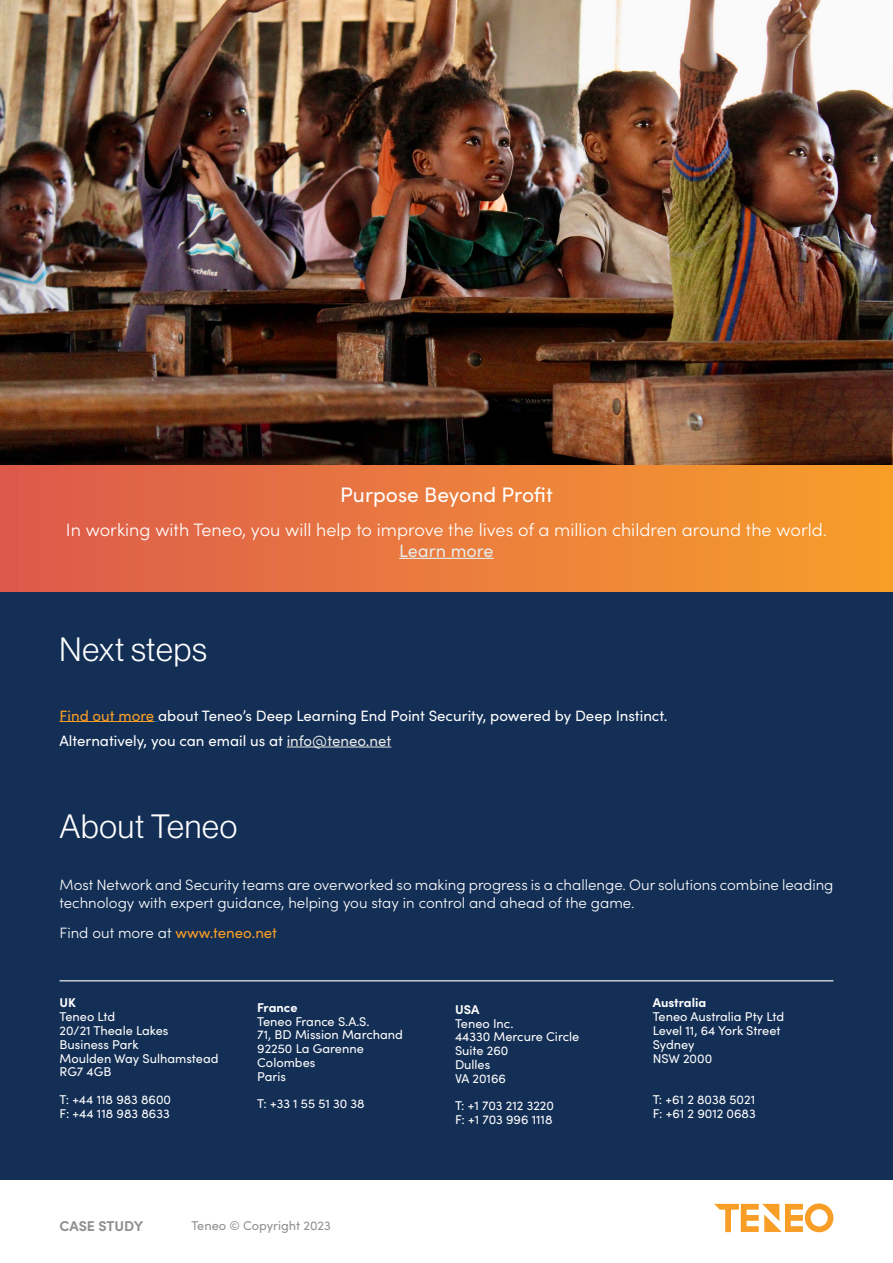
<style>
.page{position:relative;width:893px;height:1263px;background:#fff}
.page>*{position:absolute;margin:0;border:0;box-sizing:border-box;transform-origin:0 0}
.Body_copy_11pt{font:33px "N Haas Grotesk DS Pro 45 Lt";letter-spacing:.025em;color:#fff}
.Feature_title_-_Red{font:21px "Sofia Pro";color:#fff}
.Feature_title_-_Red-2{font:300 18px "Sofia Pro";color:#fff}
.Feature_title_-_Red-3{font:18px "Sofia Pro";color:#e8e9e7}
.Feature_title_-_Red-4{font:300 15px/18px "Sofia Pro";color:#fff}
.Body_copy_-_12pt_-_W{font:15px "Sofia Pro";color:#fff}
.t1{font:700 14.25px "Sofia Pro";color:#8e9092}
.t2{font:12.75px/27.6px "Sofia Pro";color:#fff}
.t3{font:700 12.75px "Sofia Pro";color:#fff}
.t4{font:12.75px "Sofia Pro";color:#8e9092}
.s1{color:#f89e26}
.s2{color:#e8e9e7}
.s3{font-weight:400;color:#f89e26}
</style>
<div class="page">
<svg style="left:714px;top:1203px;width:119px;height:29px"></svg>
<div style="left:0;top:591px;width:893px;height:589px;background:#142f55"></div>
<hr style="left:60px;top:980px;width:773px;height:1px;background:#fff">
<img style="left:0;top:0;width:893px;height:466px">
<div style="left:0;top:466px;width:893px;height:125px;background:linear-gradient(to right,#dc594e,#f89e2b)"></div>
<hr style="left:399px;top:558px;width:95px;height:1px;background:#e8e9e7">
<hr style="left:60px;top:721px;width:94px;height:1px;background:#f89e26">
<hr style="left:287px;top:746px;width:104px;height:1px;background:#e8e9e7">
<p class="Feature_title_-_Red" style="left:340px;top:479px;width:214px">Purpose Beyond Profit</p>
<p class="Feature_title_-_Red-2" style="left:66px;top:516px;width:762px">In working with Teneo, you will help to improve the lives of a million children around the world.</p>
<p class="Feature_title_-_Red-3" style="left:399px;top:538px;width:96px">Learn more</p>
<p class="Body_copy_11pt" style="left:60px;top:631px;width:149px">Next steps</p>
<p class="Body_copy_-_12pt_-_W" style="left:60px;top:704px;width:610px"><span class="s1">Find out more</span> about Teneo’s Deep Learning End Point Security, powered by Deep Instinct.</p>
<p class="Body_copy_-_12pt_-_W" style="left:60px;top:730px;width:333px">Alternatively, you can email us at <span class="s2">info@teneo.net</span></p>
<p class="Body_copy_11pt" style="left:60px;top:808px;width:179px">About Teneo</p>
<p class="Feature_title_-_Red-4" style="left:60px;top:875px;width:775px">Most Network and Security teams are overworked so making progress is a challenge. Our solutions combine leading technology with expert guidance, helping you stay in control and ahead of the game.</p>
<p class="Feature_title_-_Red-4" style="left:60px;top:923px;width:219px">Find out more at <span class="s3">www.teneo.net</span></p>
<p class="t3" style="left:60px;top:993px;width:18px">UK</p>
<p class="t2" style="left:60px;top:1002px;width:57px">Teneo Ltd</p>
<p class="t2" style="left:60px;top:1023px;width:110px;line-height:13.8px">20/21 Theale Lakes<br>Business Park</p>
<p class="t2" style="left:60px;top:1044px;width:161px">Moulden Way Sulhamstead</p>
<p class="t2" style="left:60px;top:1057px;width:53px">RG7 4GB</p>
<p class="t2" style="left:60px;top:1085px;width:113px">T: +44 118 983 8600</p>
<p class="t2" style="left:60px;top:1099px;width:112px">F: +44 118 983 8633</p>
<p class="t3" style="left:257px;top:997px;width:42px">France</p>
<p class="t2" style="left:257px;top:1006px;width:114px">Teneo France S.A.S.</p>
<p class="t2" style="left:257px;top:1020px;width:147px">71, BD Mission Marchand</p>
<p class="t2" style="left:257px;top:1034px;width:108px">92250 La Garenne</p>
<p class="t2" style="left:257px;top:1048px;width:60px">Colombes</p>
<p class="t2" style="left:257px;top:1062px;width:109px">Paris<br>T: +33 1 55 51 30 38</p>
<p class="t1" style="left:60px;top:1215px;width:85px">CASE STUDY</p>
<p class="t4" style="left:191px;top:1216px;width:141px">Teneo © Copyright 2023</p>
<p class="t3" style="left:455px;top:999px;width:26px">USA</p>
<p class="t2" style="left:455px;top:1009px;width:60px">Teneo Inc.</p>
<p class="t2" style="left:455px;top:1022px;width:126px">44330 Mercure Circle</p>
<p class="t2" style="left:455px;top:1036px;width:55px">Suite 260</p>
<p class="t2" style="left:455px;top:1050px;width:37px">Dulles</p>
<p class="t2" style="left:455px;top:1064px;width:101px">VA 20166<br>T: +1 703 212 3220</p>
<p class="t2" style="left:455px;top:1105px;width:99px">F: +1 703 996 1118</p>
<p class="t3" style="left:653px;top:993px;width:55px">Australia</p>
<p class="t2" style="left:653px;top:1002px;width:133px">Teneo Australia Pty Ltd</p>
<p class="t2" style="left:653px;top:1016px;width:129px">Level 11, 64 York Street</p>
<p class="t2" style="left:653px;top:1030px;width:43px">Sydney</p>
<p class="t2" style="left:653px;top:1044px;width:61px">NSW 2000</p>
<p class="t2" style="left:653px;top:1085px;width:104px">T: +61 2 8038 5021</p>
<p class="t2" style="left:653px;top:1099px;width:105px">F: +61 2 9012 0683</p>
</div>
